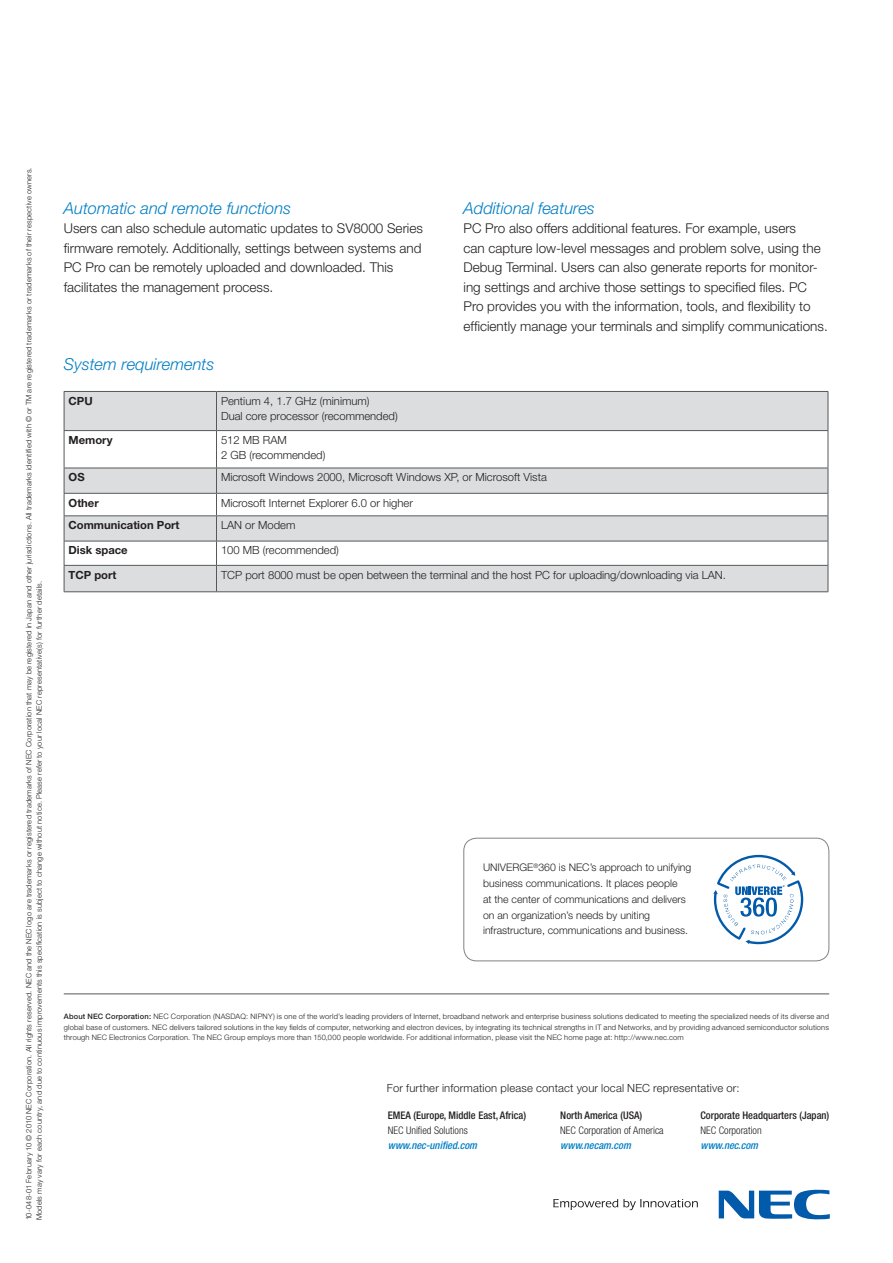
<style>
.page{position:relative;width:893px;height:1263px;background:#fff}
.page>*{position:absolute;margin:0;border:0;box-sizing:border-box;transform-origin:0 0}
._04_level_2_heading{font:italic 300 16.5px "Helvetica Neue";color:#007ec5}
._05_body{font:300 13.5px/19.5px "Helvetica Neue";color:#231f20}
._21_NEC_For_info{font:300 11.25px "Helvetica Neue";color:#231f20}
.t1{font:700 11.25px "Helvetica Neue";color:#231f20}
._02_cover_subheading{font:300 10.5px/15.8px "Helvetica Neue";color:#231f20}
._23_NEC_Address{font:500 condensed 10.5px "Helvetica Neue";color:#231f20}
._23_NEC_Address-2{font:300 condensed 10.5px "Helvetica Neue";color:#231f20}
._23_NEC_Address-3{font:italic 500 condensed 10.5px "Helvetica Neue";color:#007ec5}
._20_NEC_About_tekst{font:300 7.5px/10.5px "Helvetica Neue";letter-spacing:.025em;color:#231f20;text-align:justify}
._22_NEC_12NC_vertica{font:300 7.5px "Helvetica Neue";letter-spacing:.025em;color:#231f20}
.s1{font-weight:500}
</style>
<div class="page">
<div style="left:65px;top:392px;width:763px;height:199px;background:#dcdddf"></div>
<svg style="left:65px;top:431px;width:763px;height:134px"></svg>
<hr style="left:64px;top:391px;width:152px;height:1px;background:#57585a">
<hr style="left:64px;top:392px;width:1px;height:38px;background:#57585a">
<hr style="left:216px;top:391px;width:612px;height:1px;background:#57585a">
<hr style="left:216px;top:392px;width:1px;height:38px;background:#57585a">
<hr style="left:828px;top:392px;width:1px;height:38px;background:#57585a">
<hr style="left:64px;top:430px;width:152px;height:1px;background:#57585a">
<hr style="left:64px;top:431px;width:1px;height:37px;background:#57585a">
<hr style="left:216px;top:430px;width:612px;height:1px;background:#57585a">
<hr style="left:216px;top:431px;width:1px;height:37px;background:#57585a">
<hr style="left:828px;top:431px;width:1px;height:37px;background:#57585a">
<hr style="left:64px;top:515px;width:152px;height:1px;background:#57585a">
<hr style="left:216px;top:515px;width:612px;height:1px;background:#57585a">
<hr style="left:64px;top:541px;width:152px;height:1px;background:#57585a">
<hr style="left:216px;top:541px;width:612px;height:1px;background:#57585a">
<hr style="left:64px;top:565px;width:152px;height:1px;background:#57585a">
<hr style="left:216px;top:565px;width:612px;height:1px;background:#57585a">
<hr style="left:64px;top:591px;width:152px;height:1px;background:#57585a">
<hr style="left:216px;top:591px;width:612px;height:1px;background:#57585a">
<hr style="left:64px;top:468px;width:152px;height:1px;background:#57585a">
<svg style="left:64px;top:468px;width:1px;height:123px"></svg>
<hr style="left:216px;top:468px;width:612px;height:1px;background:#57585a">
<svg style="left:216px;top:468px;width:1px;height:123px"></svg>
<svg style="left:828px;top:468px;width:1px;height:123px"></svg>
<hr style="left:64px;top:493px;width:152px;height:1px;background:#57585a">
<hr style="left:216px;top:493px;width:612px;height:1px;background:#57585a">
<hr style="left:64px;top:993px;width:765px;height:1px;background:#57585a">
<svg style="left:553px;top:1199px;width:145px;height:11px"></svg>
<svg style="left:719px;top:1189px;width:111px;height:30px"></svg>
<div style="left:463px;top:838px;width:366px;height:123px;border:1px solid #808285;border-radius:13px"></div>
<svg style="left:713px;top:855px;width:90px;height:89px"></svg>
<p class="_22_NEC_12NC_vertica" style="left:24px;top:1220px;width:1054px;rotate:-90deg">10-048-01 February 10 © 2010 NEC Corporation. All rights reserved. NEC and the NEC logo are trademarks or registered trademarks of NEC Corporation that may be registered in Japan and other jurisdictions. All trademarks identified with © or TM are registered trademarks or trademarks of their respective owners.</p>
<p class="_22_NEC_12NC_vertica" style="left:35px;top:1220px;width:641px;rotate:-90deg">Models may vary for each country, and due to continuous improvements this specification is subject to change without notice. Please refer to your local NEC representative(s) for further details.</p>
<p class="_04_level_2_heading" style="left:64px;top:198px;width:229px">Automatic and remote functions</p>
<p class="_05_body" style="left:64px;top:218px;width:361px">Users can also schedule automatic updates to SV8000 Series firmware remotely. Additionally, settings between systems and PC Pro can be remotely uploaded and downloaded. This facilitates the management process.</p>
<p class="_04_level_2_heading" style="left:463px;top:198px;width:133px">Additional features</p>
<p class="_05_body" style="left:463px;top:218px;width:366px">PC Pro also offers additional features. For example, users<br>can capture low-level messages and problem solve, using the Debug Terminal. Users can also generate reports for monitor&shy;ing settings and archive those settings to specified files. PC Pro provides you with the information, tools, and flexibility to efficiently manage your terminals and simplify communications.</p>
<p class="_04_level_2_heading" style="left:64px;top:354px;width:152px">System requirements</p>
<p class="t1" style="left:69px;top:394px;width:26px">CPU</p>
<p class="_21_NEC_For_info" style="left:221px;top:394px;width:150px">Pentium 4, 1.7 GHz (minimum)</p>
<p class="_21_NEC_For_info" style="left:221px;top:409px;width:178px">Dual core processor (recommended)</p>
<p class="t1" style="left:69px;top:433px;width:45px">Memory</p>
<p class="_21_NEC_For_info" style="left:221px;top:433px;width:67px">512 MB RAM</p>
<p class="_21_NEC_For_info" style="left:221px;top:448px;width:106px">2 GB (recommended)</p>
<p class="t1" style="left:69px;top:470px;width:18px">OS</p>
<p class="_21_NEC_For_info" style="left:221px;top:470px;width:327px">Microsoft Windows 2000, Microsoft Windows XP, or Microsoft Vista</p>
<p class="t1" style="left:69px;top:496px;width:32px">Other</p>
<p class="_21_NEC_For_info" style="left:221px;top:496px;width:193px">Microsoft Internet Explorer 6.0 or higher</p>
<p class="t1" style="left:69px;top:518px;width:113px">Communication Port</p>
<p class="_21_NEC_For_info" style="left:221px;top:518px;width:76px">LAN or Modem</p>
<p class="t1" style="left:69px;top:543px;width:61px">Disk space</p>
<p class="_21_NEC_For_info" style="left:221px;top:543px;width:119px">100 MB (recommended)</p>
<p class="t1" style="left:69px;top:568px;width:49px">TCP port</p>
<p class="_21_NEC_For_info" style="left:221px;top:568px;width:506px">TCP port 8000 must be open between the terminal and the host PC for uploading/downloading via LAN.</p>
<p class="_02_cover_subheading" style="left:483px;top:859px;width:210px">UNIVERGE<sup>®</sup>360 is NEC’s approach to unifying business communications. It places people</p>
<p class="_02_cover_subheading" style="left:483px;top:891px;width:206px">at the center of communications and delivers on an organization’s needs by uniting infrastructure, communications and business.</p>
<p class="_20_NEC_About_tekst" style="left:64px;top:1011px;width:767px"><span class="s1">About NEC Corporation:</span> NEC Corporation (NASDAQ: NIPNY) is one of the world’s leading providers of Internet, broadband network and enterprise business solutions dedicated to meeting the specialized needs of its diverse and global base of customers. NEC delivers tailored solutions in the key fields of computer, networking and electron devices, by integrating its technical strengths in IT and Networks, and by providing advanced semiconductor solutions through NEC Electronics Corporation. The NEC Group employs more than 150,000 people worldwide. For additional information, please visit the NEC home page at: http://www.nec.com</p>
<p class="_21_NEC_For_info" style="left:387px;top:1081px;width:354px">For further information please contact your local NEC representative or:</p>
<p class="_23_NEC_Address" style="left:560px;top:1109px;width:84px">North America (USA)</p>
<p class="_23_NEC_Address-2" style="left:560px;top:1124px;width:105px">NEC Corporation of America</p>
<p class="_23_NEC_Address-3" style="left:560px;top:1139px;width:72px">www.necam.com</p>
<p class="_23_NEC_Address" style="left:700px;top:1109px;width:130px">Corporate Headquarters (Japan)</p>
<p class="_23_NEC_Address-2" style="left:700px;top:1124px;width:63px">NEC Corporation</p>
<p class="_23_NEC_Address-3" style="left:700px;top:1139px;width:59px">www.nec.com</p>
<p class="_23_NEC_Address" style="left:388px;top:1109px;width:140px">EMEA (Europe, Middle East, Africa)</p>
<p class="_23_NEC_Address-2" style="left:388px;top:1124px;width:82px">NEC Unified Solutions</p>
<p class="_23_NEC_Address-3" style="left:388px;top:1139px;width:91px">www.nec-unified.com</p>
</div>
